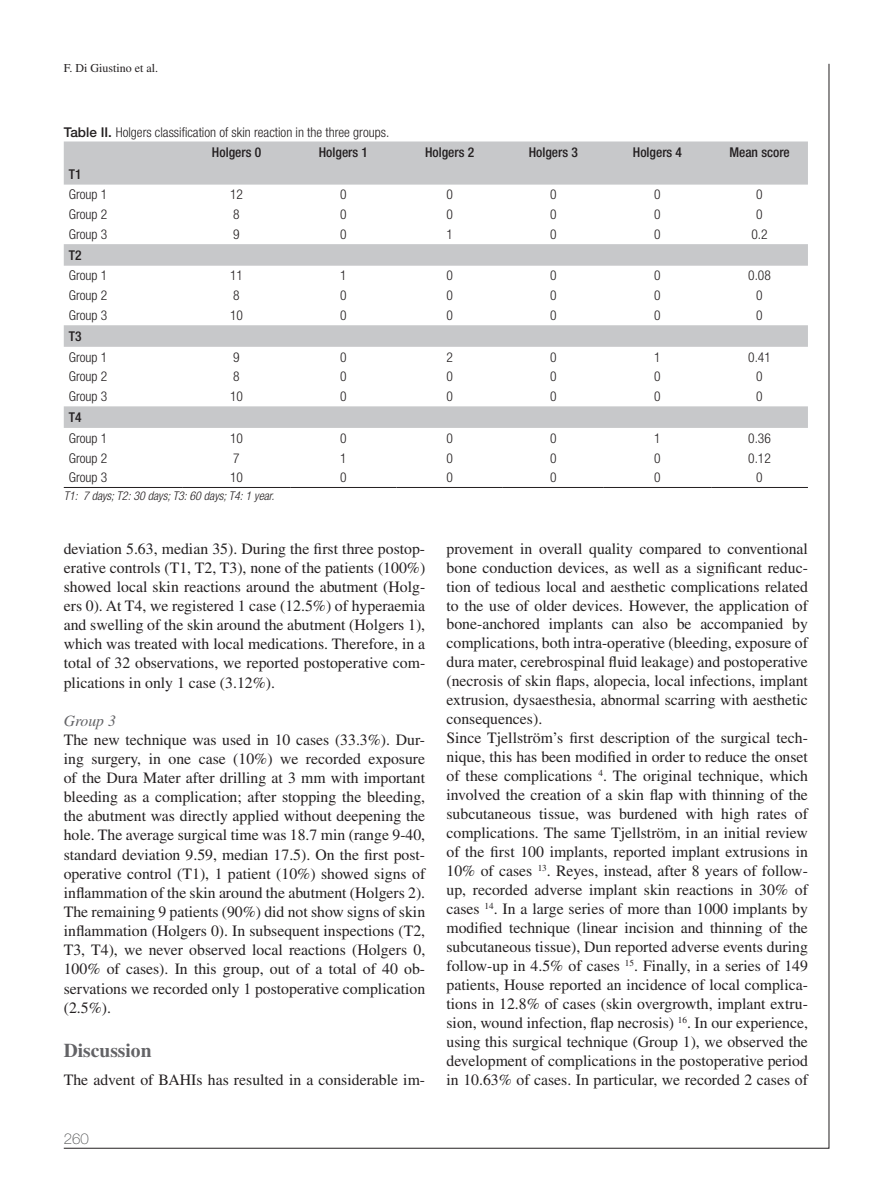
<style>
.page{position:relative;width:893px;height:1191px;background:#fff}
.page>*{position:absolute;margin:0;border:0;box-sizing:border-box;transform-origin:0 0}
.t1{font:700 19.5px "Times LT Std";color:#636366}
.t2{font:15.75px/18.9px "Times LT Std";color:#231f20;text-align:justify}
.t3{font:italic 15.75px "Times LT Std";color:#636366}
.t4{font:100 15px "Helvetica Neue LT Std";color:#4b4c4d}
.t5{font:300 condensed 13.5px/19.8px "Helvetica Neue LT Std";color:#231f20}
.t6{font:500 condensed 13.5px "Helvetica Neue LT Std";color:#231f20}
.t7{font:italic 300 condensed 12px "Helvetica Neue LT Std";color:#231f20}
.t8{font:12px "Times LT Std";color:#231f20}
.s1{font-weight:500;font-stretch:normal}
.s2{font-weight:500}
</style>
<div class="page">
<svg style="left:64px;top:141px;width:744px;height:287px"></svg>
<hr style="left:64px;top:487px;width:119px;height:1px;background:#231f20">
<hr style="left:183px;top:487px;width:107px;height:1px;background:#231f20">
<hr style="left:290px;top:487px;width:106px;height:1px;background:#231f20">
<hr style="left:396px;top:487px;width:107px;height:1px;background:#231f20">
<hr style="left:503px;top:487px;width:101px;height:1px;background:#231f20">
<hr style="left:604px;top:487px;width:107px;height:1px;background:#231f20">
<hr style="left:711px;top:487px;width:97px;height:1px;background:#231f20">
<p class="t8" style="left:64px;top:61px;width:96px">F. Di Giustino et al.</p>
<p class="t5" style="left:212px;top:122px;width:179px;text-indent:-148px"><span class="s1">Table II.</span> Holgers classification of skin reaction in the three groups.<br><span class="s2">Holgers 0</span></p>
<p class="t6" style="left:319px;top:144px;width:51px">Holgers 1</p>
<p class="t6" style="left:425px;top:144px;width:51px">Holgers 2</p>
<p class="t6" style="left:529px;top:144px;width:51px">Holgers 3</p>
<p class="t6" style="left:633px;top:144px;width:51px">Holgers 4</p>
<p class="t6" style="left:729px;top:144px;width:62px">Mean score</p>
<p class="t6" style="left:69px;top:166px;width:14px">T1</p>
<p class="t5" style="left:69px;top:185px;width:40px">Group 1</p>
<p class="t5" style="left:230px;top:185px;width:14px">12</p>
<p class="t5" style="left:340px;top:185px;width:8px">0</p>
<p class="t5" style="left:446px;top:185px;width:8px">0</p>
<p class="t5" style="left:550px;top:185px;width:8px">0</p>
<p class="t5" style="left:654px;top:185px;width:8px">0</p>
<p class="t5" style="left:756px;top:185px;width:8px">0</p>
<p class="t5" style="left:69px;top:204px;width:40px">Group 2</p>
<p class="t5" style="left:233px;top:204px;width:8px">8</p>
<p class="t5" style="left:340px;top:204px;width:8px">0</p>
<p class="t5" style="left:446px;top:204px;width:8px">0</p>
<p class="t5" style="left:550px;top:204px;width:8px">0</p>
<p class="t5" style="left:654px;top:204px;width:8px">0</p>
<p class="t5" style="left:756px;top:204px;width:8px">0</p>
<p class="t5" style="left:69px;top:224px;width:40px">Group 3</p>
<p class="t5" style="left:233px;top:224px;width:8px">9</p>
<p class="t5" style="left:340px;top:224px;width:8px">0</p>
<p class="t5" style="left:446px;top:224px;width:8px">1</p>
<p class="t5" style="left:550px;top:224px;width:8px">0</p>
<p class="t5" style="left:654px;top:224px;width:8px">0</p>
<p class="t5" style="left:751px;top:224px;width:18px">0.2</p>
<p class="t6" style="left:69px;top:247px;width:14px">T2</p>
<p class="t5" style="left:69px;top:266px;width:40px">Group 1</p>
<p class="t5" style="left:230px;top:266px;width:14px">11</p>
<p class="t5" style="left:340px;top:266px;width:8px">1</p>
<p class="t5" style="left:446px;top:266px;width:8px">0</p>
<p class="t5" style="left:550px;top:266px;width:8px">0</p>
<p class="t5" style="left:654px;top:266px;width:8px">0</p>
<p class="t5" style="left:748px;top:266px;width:24px">0.08</p>
<p class="t5" style="left:69px;top:285px;width:40px">Group 2</p>
<p class="t5" style="left:233px;top:285px;width:8px">8</p>
<p class="t5" style="left:340px;top:285px;width:8px">0</p>
<p class="t5" style="left:446px;top:285px;width:8px">0</p>
<p class="t5" style="left:550px;top:285px;width:8px">0</p>
<p class="t5" style="left:654px;top:285px;width:8px">0</p>
<p class="t5" style="left:756px;top:285px;width:8px">0</p>
<p class="t5" style="left:69px;top:305px;width:40px">Group 3</p>
<p class="t5" style="left:230px;top:305px;width:14px">10</p>
<p class="t5" style="left:340px;top:305px;width:8px">0</p>
<p class="t5" style="left:446px;top:305px;width:8px">0</p>
<p class="t5" style="left:550px;top:305px;width:8px">0</p>
<p class="t5" style="left:654px;top:305px;width:8px">0</p>
<p class="t5" style="left:756px;top:305px;width:8px">0</p>
<p class="t6" style="left:69px;top:328px;width:14px">T3</p>
<p class="t5" style="left:69px;top:347px;width:40px">Group 1</p>
<p class="t5" style="left:233px;top:347px;width:8px">9</p>
<p class="t5" style="left:340px;top:347px;width:8px">0</p>
<p class="t5" style="left:446px;top:347px;width:8px">2</p>
<p class="t5" style="left:550px;top:347px;width:8px">0</p>
<p class="t5" style="left:654px;top:347px;width:8px">1</p>
<p class="t5" style="left:748px;top:347px;width:24px">0.41</p>
<p class="t5" style="left:69px;top:367px;width:40px">Group 2</p>
<p class="t5" style="left:233px;top:367px;width:8px">8</p>
<p class="t5" style="left:340px;top:367px;width:8px">0</p>
<p class="t5" style="left:446px;top:367px;width:8px">0</p>
<p class="t5" style="left:550px;top:367px;width:8px">0</p>
<p class="t5" style="left:654px;top:367px;width:8px">0</p>
<p class="t5" style="left:756px;top:367px;width:8px">0</p>
<p class="t5" style="left:69px;top:386px;width:40px">Group 3</p>
<p class="t5" style="left:230px;top:386px;width:14px">10</p>
<p class="t5" style="left:340px;top:386px;width:8px">0</p>
<p class="t5" style="left:446px;top:386px;width:8px">0</p>
<p class="t5" style="left:550px;top:386px;width:8px">0</p>
<p class="t5" style="left:654px;top:386px;width:8px">0</p>
<p class="t5" style="left:756px;top:386px;width:8px">0</p>
<p class="t6" style="left:69px;top:409px;width:14px">T4</p>
<p class="t5" style="left:69px;top:428px;width:40px">Group 1</p>
<p class="t5" style="left:230px;top:428px;width:14px">10</p>
<p class="t5" style="left:340px;top:428px;width:8px">0</p>
<p class="t5" style="left:446px;top:428px;width:8px">0</p>
<p class="t5" style="left:550px;top:428px;width:8px">0</p>
<p class="t5" style="left:654px;top:428px;width:8px">1</p>
<p class="t5" style="left:748px;top:428px;width:24px">0.36</p>
<p class="t5" style="left:69px;top:448px;width:40px">Group 2</p>
<p class="t5" style="left:233px;top:448px;width:8px">7</p>
<p class="t5" style="left:340px;top:448px;width:8px">1</p>
<p class="t5" style="left:446px;top:448px;width:8px">0</p>
<p class="t5" style="left:550px;top:448px;width:8px">0</p>
<p class="t5" style="left:654px;top:448px;width:8px">0</p>
<p class="t5" style="left:748px;top:448px;width:24px">0.12</p>
<p class="t5" style="left:69px;top:467px;width:40px">Group 3</p>
<p class="t5" style="left:230px;top:467px;width:14px">10</p>
<p class="t5" style="left:340px;top:467px;width:8px">0</p>
<p class="t5" style="left:446px;top:467px;width:8px">0</p>
<p class="t5" style="left:550px;top:467px;width:8px">0</p>
<p class="t5" style="left:654px;top:467px;width:8px">0</p>
<p class="t5" style="left:756px;top:467px;width:8px">0</p>
<p class="t7" style="left:64px;top:489px;width:212px">T1: 7 days; T2: 30 days; T3: 60 days; T4: 1 year.</p>
<p class="t2" style="left:64px;top:538px;width:363px">deviation 5.63, median 35). During the first three postop&shy;erative controls (T1, T2, T3), none of the patients (100%) showed local skin reactions around the abutment (Holg&shy;ers 0). At T4, we registered 1 case (12.5%) of hyperaemia and swelling of the skin around the abutment (Holgers 1), which was treated with local medications. Therefore, in a total of 32 observations, we reported postoperative com&shy;plications in only 1 case (3.12%).</p>
<p class="t3" style="left:64px;top:711px;width:54px">Group 3</p>
<p class="t2" style="left:64px;top:729px;width:363px">The new technique was used in 10 cases (33.3%). Dur&shy;ing surgery, in one case (10%) we recorded exposure of the Dura Mater after drilling at 3 mm with important bleeding as a complication; after stopping the bleeding, the abutment was directly applied without deepening the hole. The average surgical time was 18.7 min (range 9-40, standard deviation 9.59, median 17.5). On the first post&shy;operative control (T1), 1 patient (10%) showed signs of inflammation of the skin around the abutment (Holgers 2).<br>The remaining 9 patients (90%) did not show signs of skin inflammation (Holgers 0). In subsequent inspections (T2, T3, T4), we never observed local reactions (Holgers 0, 100% of cases). In this group, out of a total of 40 ob&shy;servations we recorded only 1 postoperative complication (2.5%).</p>
<p class="t1" style="left:64px;top:1038px;width:89px">Discussion</p>
<p class="t2" style="left:64px;top:1069px;width:363px">The advent of BAHIs has resulted in a considerable im-</p>
<p class="t4" style="left:64px;top:1130px;width:27px">260</p>
<p class="t2" style="left:446px;top:539px;width:363px;text-align:left">provement in overall quality compared to conventional bone conduction devices, as well as a significant reduc&shy;tion of tedious local and aesthetic complications related to the use of older devices. However, the application of bone-anchored implants can also be accompanied by complications, both intra-operative (bleeding, exposure of dura mater, cerebrospinal fluid leakage) and postoperative (necrosis of skin flaps, alopecia, local infections, implant extrusion, dysaesthesia, abnormal scarring with aesthetic consequences).<br>Since Tjellström’s first description of the surgical tech&shy;nique, this has been modified in order to reduce the onset of these complications <sup>4</sup>. The original technique, which involved the creation of a skin flap with thinning of the subcutaneous tissue, was burdened with high rates of complications. The same Tjellström, in an initial review of the first 100 implants, reported implant extrusions in 10% of cases <sup>13</sup>. Reyes, instead, after 8 years of follow&shy;up, recorded adverse implant skin reactions in 30% of cases <sup>14</sup>. In a large series of more than 1000 implants by modified technique (linear incision and thinning of the subcutaneous tissue), Dun reported adverse events during follow-up in 4.5% of cases <sup>15</sup>. Finally, in a series of 149 patients, House reported an incidence of local complica&shy;tions in 12.8% of cases (skin overgrowth, implant extru&shy;sion, wound infection, flap necrosis) <sup>16</sup>. In our experience, using this surgical technique (Group 1), we observed the development of complications in the postoperative period in 10.63% of cases. In particular, we recorded 2 cases of</p>
</div>
